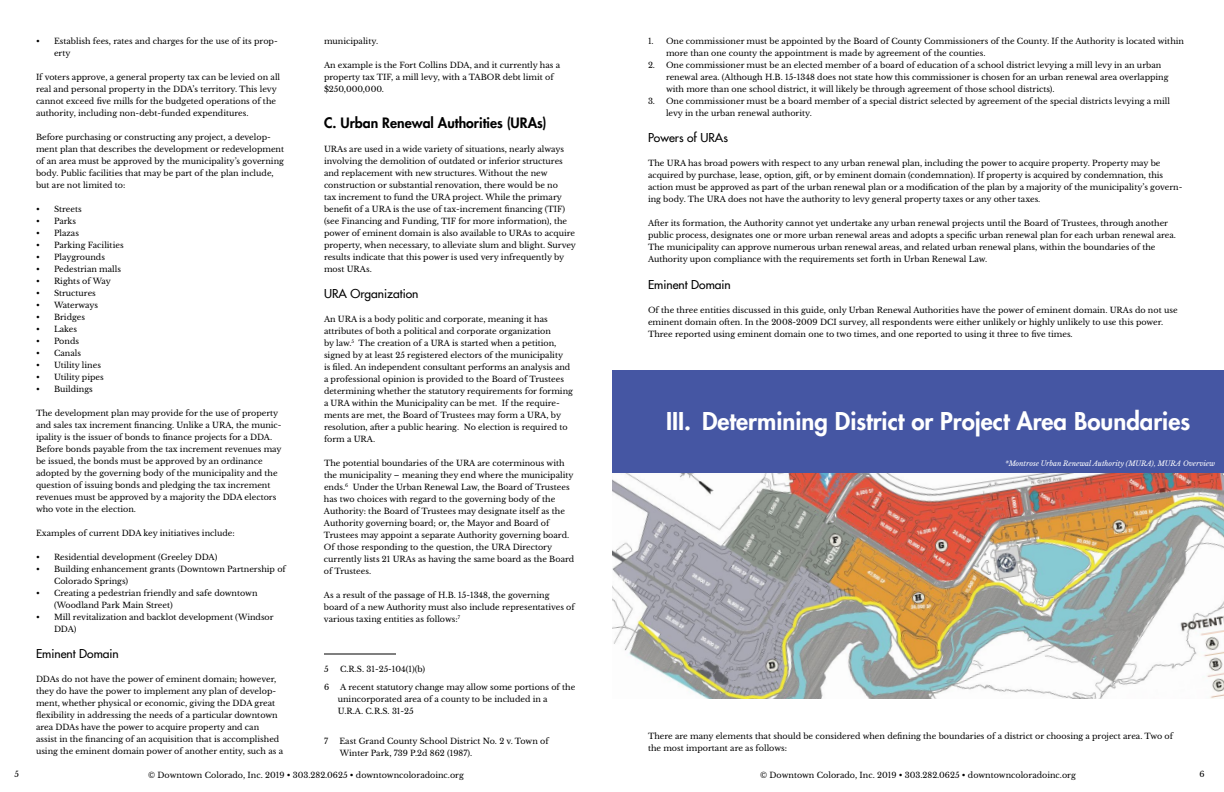
<style>
.page{position:relative;width:1224px;height:792px;background:#fff}
.page>*{position:absolute;margin:0;border:0;box-sizing:border-box;transform-origin:0 0}
.t1{font:800 24px "Futura";color:#fff}
.t2{font:800 14px "Futura";color:#000}
.t3{font:500 12px "Futura";color:#000}
.t4{font:8px/12px "Libre Baskerville";color:#000}
.t5{font:italic 7px "Libre Baskerville";color:#fff}
</style>
<div class="page">
<hr style="left:324px;top:654px;width:72px;height:1px;background:#000">
<div style="left:612px;top:370px;width:612px;height:104px;background:#4556a3"></div>
<img style="left:612px;top:474px;width:612px;height:224px">
<p class="t4" style="left:54px;top:35px;width:225px;text-indent:-18px">• Establish fees, rates and charges for the use of its prop&shy;erty</p>
<p class="t4" style="left:36px;top:71px;width:246px">If voters approve, a general property tax can be levied on all real and personal property in the DDA’s territory. This levy cannot exceed five mills for the budgeted operations of the authority, including non-debt-funded expenditures.</p>
<p class="t4" style="left:36px;top:131px;width:250px">Before purchasing or constructing any project, a develop&shy;ment plan that describes the development or redevelopment of an area must be approved by the municipality’s governing body. Public facilities that may be part of the plan include, but are not limited to:</p>
<p class="t4" style="left:36px;top:203px;width:47px">• Streets</p>
<p class="t4" style="left:36px;top:215px;width:42px">• Parks</p>
<p class="t4" style="left:36px;top:227px;width:45px">• Plazas</p>
<p class="t4" style="left:36px;top:239px;width:89px">• Parking Facilities</p>
<p class="t4" style="left:36px;top:251px;width:71px">• Playgrounds</p>
<p class="t4" style="left:36px;top:263px;width:87px">• Pedestrian malls</p>
<p class="t4" style="left:36px;top:275px;width:76px">• Rights of Way</p>
<p class="t4" style="left:36px;top:287px;width:61px">• Structures</p>
<p class="t4" style="left:36px;top:299px;width:64px">• Waterways</p>
<p class="t4" style="left:36px;top:311px;width:51px">• Bridges</p>
<p class="t4" style="left:36px;top:323px;width:43px">• Lakes</p>
<p class="t4" style="left:36px;top:335px;width:45px">• Ponds</p>
<p class="t4" style="left:36px;top:347px;width:47px">• Canals</p>
<p class="t4" style="left:36px;top:359px;width:66px">• Utility lines</p>
<p class="t4" style="left:36px;top:371px;width:69px">• Utility pipes</p>
<p class="t4" style="left:36px;top:383px;width:58px">• Buildings</p>
<p class="t4" style="left:36px;top:407px;width:247px">The development plan may provide for the use of property and sales tax increment financing. Unlike a URA, the munic&shy;ipality is the issuer of bonds to finance projects for a DDA.<br>Before bonds payable from the tax increment revenues may be issued, the bonds must be approved by an ordinance adopted by the governing body of the municipality and the question of issuing bonds and pledging the tax increment revenues must be approved by a majority the DDA electors who vote in the election.</p>
<p class="t4" style="left:36px;top:527px;width:200px">Examples of current DDA key initiatives include:</p>
<p class="t4" style="left:36px;top:551px;width:183px">• Residential development (Greeley DDA)</p>
<p class="t4" style="left:54px;top:563px;width:233px;text-indent:-18px">• Building enhancement grants (Downtown Partnership of<br>Colorado Springs)</p>
<p class="t4" style="left:54px;top:587px;width:205px;text-indent:-18px">• Creating a pedestrian friendly and safe downtown (Woodland Park Main Street)</p>
<p class="t4" style="left:54px;top:611px;width:221px;text-indent:-18px">• Mill revitalization and backlot development (Windsor<br>DDA)</p>
<h3 class="t3" style="left:36px;top:646px;width:84px">Eminent Domain</h3>
<p class="t4" style="left:36px;top:673px;width:249px">DDAs do not have the power of eminent domain; however, they do have the power to implement any plan of develop&shy;ment, whether physical or economic, giving the DDA great flexibility in addressing the needs of a particular downtown area DDAs have the power to acquire property and can<br>assist in the financing of an acquisition that is accomplished using the eminent domain power of another entity, such as a</p>
<p class="t4" style="left:324px;top:35px;width:56px">municipality.</p>
<p class="t4" style="left:324px;top:59px;width:238px">An example is the Fort Collins DDA, and it currently has a property tax TIF, a mill levy, with a TABOR debt limit of $250,000,000.</p>
<h2 class="t2" style="left:324px;top:114px;width:224px">C. Urban Renewal Authorities (URAs)</h2>
<p class="t4" style="left:324px;top:143px;width:254px">URAs are used in a wide variety of situations, nearly always involving the demolition of outdated or inferior structures and replacement with new structures. Without the new construction or substantial renovation, there would be no<br>tax increment to fund the URA project. While the primary benefit of a URA is the use of tax-increment financing (TIF) (see Financing and Funding, TIF for more information), the power of eminent domain is also available to URAs to acquire property, when necessary, to alleviate slum and blight. Survey results indicate that this power is used very infrequently by most URAs.</p>
<h3 class="t3" style="left:324px;top:286px;width:96px">URA Organization</h3>
<p class="t4" style="left:324px;top:313px;width:251px">An URA is a body politic and corporate, meaning it has attributes of both a political and corporate organization<br>by law.<sup>5</sup> The creation of a URA is started when a petition, signed by at least 25 registered electors of the municipality<br>is filed. An independent consultant performs an analysis and a professional opinion is provided to the Board of Trustees determining whether the statutory requirements for forming a URA within the Municipality can be met. If the require&shy;ments are met, the Board of Trustees may form a URA, by resolution, after a public hearing. No election is required to form a URA.</p>
<p class="t4" style="left:324px;top:457px;width:252px">The potential boundaries of the URA are coterminous with the municipality – meaning they end where the municipality ends.<sup>6</sup> Under the Urban Renewal Law, the Board of Trustees has two choices with regard to the governing body of the Authority: the Board of Trustees may designate itself as the Authority governing board; or, the Mayor and Board of Trustees may appoint a separate Authority governing board.<br>Of those responding to the question, the URA Directory currently lists 21 URAs as having the same board as the Board of Trustees.</p>
<p class="t4" style="left:324px;top:589px;width:252px">As a result of the passage of H.B. 15-1348, the governing board of a new Authority must also include representatives of various taxing entities as follows:<sup>7</sup></p>
<p class="t4" style="left:324px;top:663px;width:6px">5</p>
<p class="t4" style="left:340px;top:663px;width:87px">C.R.S. 31-25-104(1)(b)</p>
<p class="t4" style="left:324px;top:681px;width:7px">6</p>
<p class="t4" style="left:338px;top:681px;width:239px;text-indent:3px">A recent statutory change may allow some portions of the unincorporated area of a county to be included in a<br>U.R.A. C.R.S. 31-25</p>
<p class="t4" style="left:324px;top:735px;width:6px">7</p>
<p class="t4" style="left:339px;top:735px;width:211px">East Grand County School District No. 2 v. Town of<br>Winter Park, 739 P.2d 862 (1987).</p>
<p class="t4" style="left:666px;top:35px;width:520px;text-indent:-18px">1. One commissioner must be appointed by the Board of County Commissioners of the County. If the Authority is located within more than one county the appointment is made by agreement of the counties.</p>
<p class="t4" style="left:666px;top:59px;width:504px;text-indent:-18px">2. One commissioner must be an elected member of a board of education of a school district levying a mill levy in an urban renewal area. (Although H.B. 15-1348 does not state how this commissioner is chosen for an urban renewal area overlapping with more than one school district, it will likely be through agreement of those school districts).</p>
<p class="t4" style="left:666px;top:95px;width:506px;text-indent:-18px">3. One commissioner must be a board member of a special district selected by agreement of the special districts levying a mill levy in the urban renewal authority.</p>
<h3 class="t3" style="left:648px;top:130px;width:82px">Powers of URAs</h3>
<p class="t4" style="left:648px;top:157px;width:536px">The URA has broad powers with respect to any urban renewal plan, including the power to acquire property. Property may be acquired by purchase, lease, option, gift, or by eminent domain (condemnation). If property is acquired by condemnation, this action must be approved as part of the urban renewal plan or a modification of the plan by a majority of the municipality’s govern&shy;ing body. The URA does not have the authority to levy general property taxes or any other taxes.</p>
<p class="t4" style="left:648px;top:217px;width:530px">After its formation, the Authority cannot yet undertake any urban renewal projects until the Board of Trustees, through another public process, designates one or more urban renewal areas and adopts a specific urban renewal plan for each urban renewal area.<br>The municipality can approve numerous urban renewal areas, and related urban renewal plans, within the boundaries of the Authority upon compliance with the requirements set forth in Urban Renewal Law.</p>
<h3 class="t3" style="left:648px;top:277px;width:84px">Eminent Domain</h3>
<p class="t4" style="left:648px;top:304px;width:531px">Of the three entities discussed in this guide, only Urban Renewal Authorities have the power of eminent domain. URAs do not use eminent domain often. In the 2008-2009 DCI survey, all respondents were either unlikely or highly unlikely to use this power.<br>Three reported using eminent domain one to two times, and one reported to using it three to five times.</p>
<h1 class="t1" style="left:666px;top:406px;width:526px">III. Determining District or Project Area Boundaries</h1>
<p class="t5" style="left:1005px;top:459px;width:211px">*Montrose Urban Renewal Authority (MURA), MURA Overview</p>
<p class="t4" style="left:648px;top:730px;width:527px">There are many elements that should be considered when defining the boundaries of a district or choosing a project area. Two of the most important are as follows:</p>
<p class="t4" style="left:14px;top:769px;width:6px">5</p>
<p class="t4" style="left:148px;top:769px;width:317px">© Downtown Colorado, Inc. 2019 • 303.282.0625 • downtowncoloradoinc.org</p>
<p class="t4" style="left:760px;top:769px;width:317px">© Downtown Colorado, Inc. 2019 • 303.282.0625 • downtowncoloradoinc.org</p>
<p class="t4" style="left:1200px;top:769px;width:7px">6</p>
</div>
